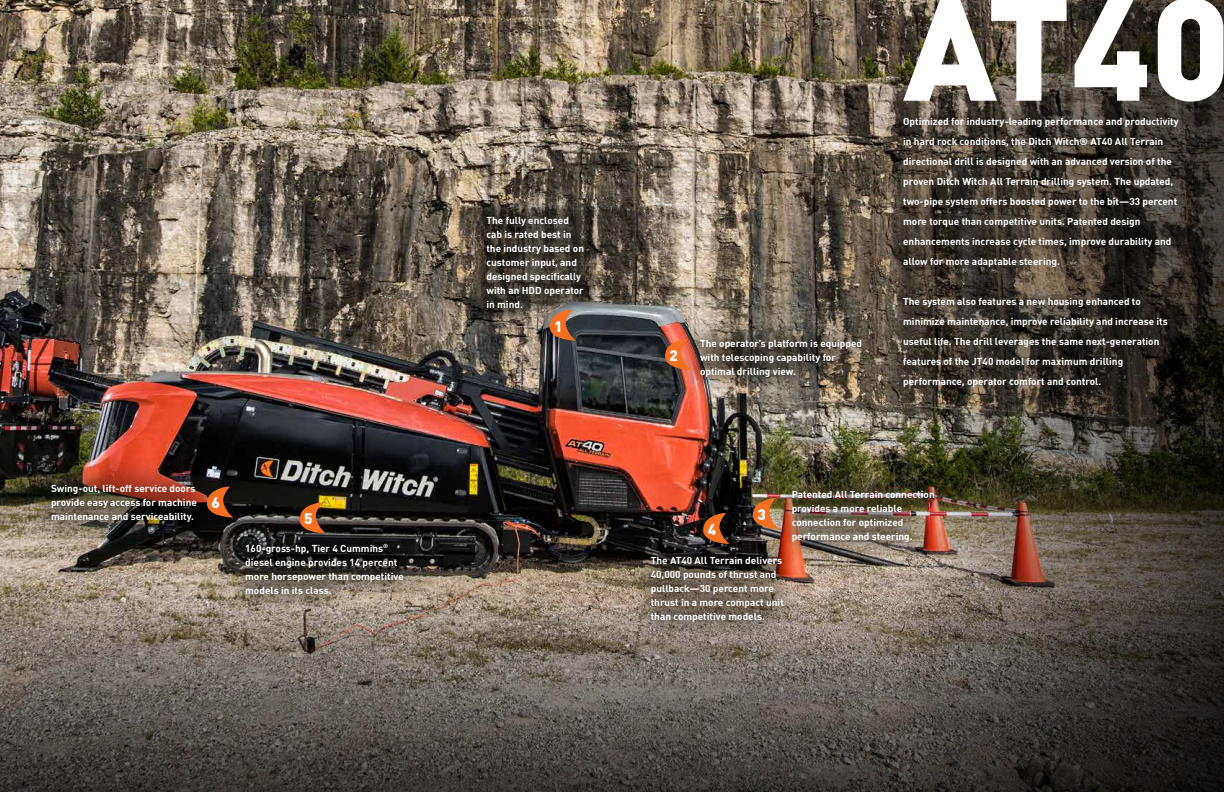
<style>
.page{position:relative;width:1224px;height:792px;background:#fff}
.page>*{position:absolute;margin:0;border:0;box-sizing:border-box;transform-origin:0 0}
.t1{font:900 143.6px "DIN Pro";color:#fff}
.t2{font:900 15.1px "DIN Pro";color:#fff}
.t3{font:700 10px/14px "DIN Pro";color:#fff}
</style>
<div class="page">
<img style="left:0;top:0;width:865px;height:585px">
<svg style="left:0;top:585px;width:865px;height:207px;background:#676059"></svg>
<svg style="left:865px;top:0;width:359px;height:792px;background:#474137"></svg>
<div style="left:631px;top:536px;width:173px;height:106px;background:#000;opacity:.52"></div>
<div style="left:771px;top:470px;width:183px;height:92px;background:#000;opacity:.48"></div>
<div style="left:23px;top:456px;width:201px;height:94px;background:#000;opacity:.67"></div>
<div style="left:466px;top:196px;width:139px;height:134px;background:#000;opacity:.55"></div>
<div style="left:680px;top:319px;width:202px;height:78px;background:#000;opacity:.55"></div>
<div style="left:229px;top:528px;width:190px;height:83px;background:#000;opacity:.75"></div>
<div style="left:886px;top:100px;width:303px;height:296px;background:#000;opacity:.85"></div>
<svg style="left:550px;top:310px;width:26px;height:31px"></svg>
<svg style="left:665px;top:339px;width:26px;height:31px"></svg>
<svg style="left:703px;top:513px;width:27px;height:31px"></svg>
<svg style="left:300px;top:503px;width:26px;height:31px"></svg>
<svg style="left:207px;top:487px;width:26px;height:31px"></svg>
<svg style="left:753px;top:498px;width:26px;height:31px"></svg>
<p class="t3" style="left:51px;top:480px;width:147px">Swing-out, lift-off service doors provide easy access for machine maintenance and serviceability.</p>
<h2 class="t2" style="left:212px;top:490px;width:10px">6</h2>
<h2 class="t2" style="left:304px;top:506px;width:10px">5</h2>
<p class="t3" style="left:245px;top:540px;width:160px">160-gross-hp, Tier 4 Cummins<sup>® </sup>diesel engine provides 14 percent more horsepower than competitive models in its class.</p>
<p class="t3" style="left:486px;top:213px;width:99px">The fully enclosed cab is rated best in the industry based on customer input, and designed specifically with an HDD operator in mind.</p>
<h2 class="t2" style="left:554px;top:313px;width:10px">1</h2>
<h2 class="t2" style="left:670px;top:343px;width:10px">2</h2>
<p class="t3" style="left:700px;top:335px;width:164px">The operator’s platform is equipped with telescoping capability for optimal drilling view.</p>
<h1 class="t1" style="left:903px;top:-75px;width:329px">AT40</h1>
<p class="t3" style="left:903px;top:110px;width:277px;line-height:20px">Optimized for industry-leading performance and productivity in hard rock conditions, the Ditch Witch® AT40 All Terrain directional drill is designed with an advanced version of the proven Ditch Witch All Terrain drilling system. The updated, two-pipe system offers boosted power to the bit—33 percent more torque than competitive units. Patented design enhancements increase cycle times, improve durability and allow for more adaptable steering.</p>
<p class="t3" style="left:903px;top:290px;width:266px;line-height:20px">The system also features a new housing enhanced to minimize maintenance, improve reliability and increase its useful life. The drill leverages the same next-generation features of the JT40 model for maximum drilling performance, operator comfort and control.</p>
<h2 class="t2" style="left:708px;top:516px;width:10px">4</h2>
<h2 class="t2" style="left:757px;top:502px;width:10px">3</h2>
<p class="t3" style="left:792px;top:486px;width:145px">Patented All Terrain connection provides a more reliable connection for optimized performance and steering.</p>
<p class="t3" style="left:651px;top:552px;width:135px">The AT40 All Terrain delivers<br>40,000 pounds of thrust and pullback—30 percent more thrust in a more compact unit than competitive models.</p>
</div>
